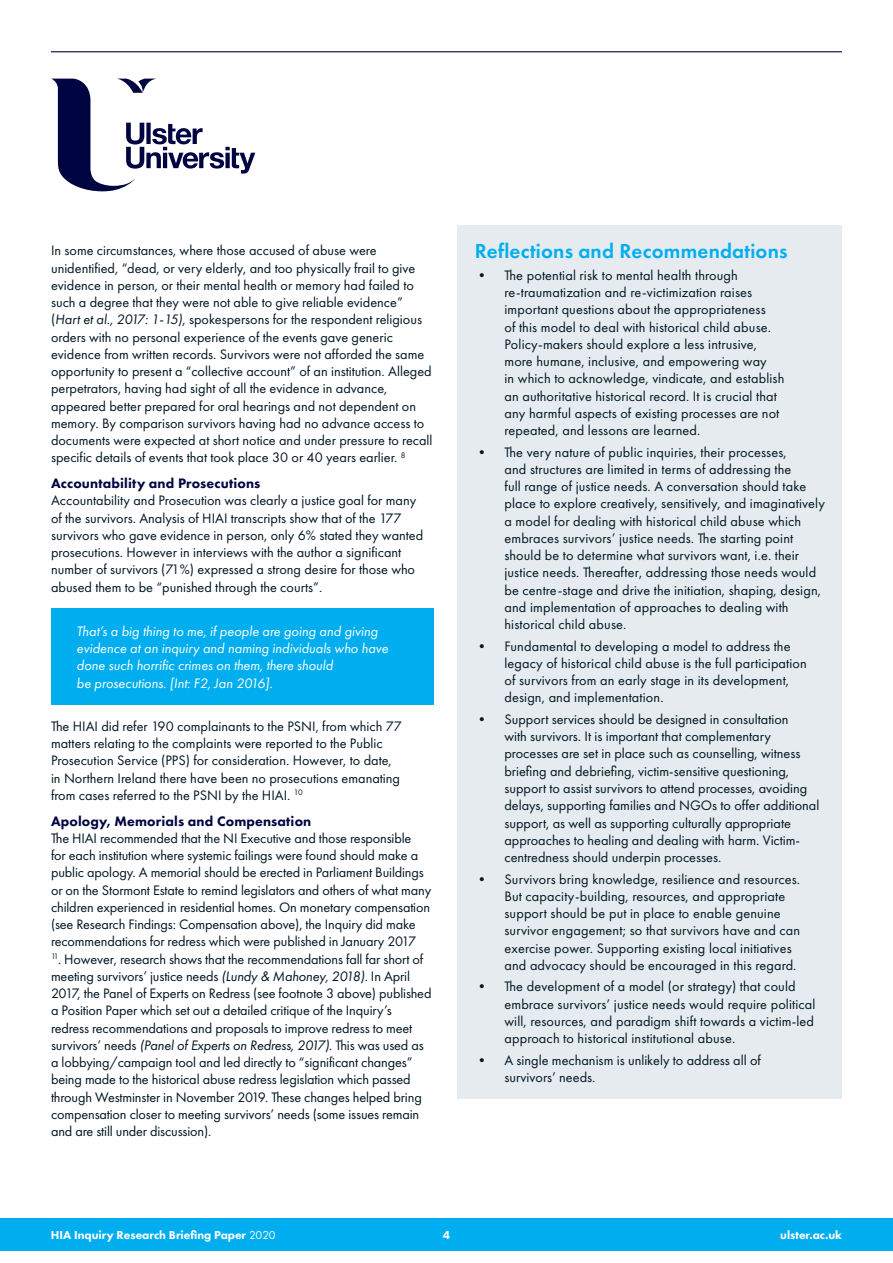
<style>
.page{position:relative;width:893px;height:1263px;background:#fff}
.page>*{position:absolute;margin:0;border:0;box-sizing:border-box;transform-origin:0 0}
.Sub_header{font:600 21px "Futura PT";letter-spacing:.01em;color:#00aeef}
.Body_copy{font:14.25px/17.2px "Futura PT";color:#011622}
.Body_copy-2{font:italic 14.25px/17.2px "Futura PT";color:#fff}
.Sub_header_italic{font:800 14.25px "Futura PT";letter-spacing:.01em;color:#000541}
.t1{font:800 12px "Futura PT";color:#fff}
.s1{font-style:italic}
.s2{font-weight:400}
</style>
<div class="page">
<div style="left:0;top:1218px;width:893px;height:32px;background:#00aeef"></div>
<hr style="left:51px;top:51px;width:791px;height:1px;background:#000541">
<svg style="left:52px;top:79px;width:203px;height:112px"></svg>
<div style="left:51px;top:608px;width:383px;height:96px;background:#00aeef"></div>
<div style="left:458px;top:225px;width:384px;height:874px;background:#e5ebee"></div>
<p class="Body_copy" style="left:51px;top:242px;width:383px">In some circumstances, where those accused of abuse were unidentified, “dead, or very elderly, and too physically frail to give evidence in person, or their mental health or memory had failed to such a degree that they were not able to give reliable evidence” (<span class="s1">Hart et al., 2017: 1-15)</span>, spokespersons for the respondent religious orders with no personal experience of the events gave generic evidence from written records. Survivors were not afforded the same opportunity to present a “collective account” of an institution. Alleged perpetrators, having had sight of all the evidence in advance, appeared better prepared for oral hearings and not dependent on memory. By comparison survivors having had no advance access to documents were expected at short notice and under pressure to recall specific details of events that took place 30 or 40 years earlier. <sup>8</sup></p>
<p class="Sub_header_italic" style="left:51px;top:474px;width:211px">Accountability and Prosecutions</p>
<p class="Body_copy" style="left:51px;top:492px;width:374px">Accountability and Prosecution was clearly a justice goal for many of the survivors. Analysis of HIAI transcripts show that of the 177 survivors who gave evidence in person, only 6% stated they wanted prosecutions. However in interviews with the author a significant number of survivors (71%) expressed a strong desire for those who abused them to be “punished through the courts”.</p>
<p class="Body_copy-2" style="left:77px;top:622px;width:313px">That’s a big thing to me, if people are going and giving evidence at an inquiry and naming individuals who have done such horrific crimes on them, there should<br>be prosecutions. [Int: F2, Jan 2016].</p>
<p class="Body_copy" style="left:51px;top:717px;width:352px">The HIAI did refer 190 complainants to the PSNI, from which 77 matters relating to the complaints were reported to the Public Prosecution Service (PPS) for consideration. However, to date, in Northern Ireland there have been no prosecutions emanating from cases referred to the PSNI by the HIAI. <sup>10</sup></p>
<p class="Sub_header_italic" style="left:51px;top:812px;width:262px">Apology, Memorials and Compensation</p>
<p class="Body_copy" style="left:51px;top:829px;width:382px">The HIAI recommended that the NI Executive and those responsible<br>for each institution where systemic failings were found should make a public apology. A memorial should be erected in Parliament Buildings or on the Stormont Estate to remind legislators and others of what many children experienced in residential homes. On monetary compensation (see Research Findings: Compensation above), the Inquiry did make recommendations for redress which were published in January 2017</p>
<p class="Body_copy" style="left:51px;top:950px;width:382px"><sup>11</sup>. However, research shows that the recommendations fall far short of meeting survivors’ justice needs <span class="s1">(Lundy &amp; Mahoney, 2018)</span>. In April 2017, the Panel of Experts on Redress (see footnote 3 above) published a Position Paper which set out a detailed critique of the Inquiry’s redress recommendations and proposals to improve redress to meet survivors’ needs <span class="s1">(Panel of Experts on Redress, 2017)</span>. This was used as a lobbying/campaign tool and led directly to “significant changes” being made to the historical abuse redress legislation which passed through Westminster in November 2019. These changes helped bring compensation closer to meeting survivors’ needs (some issues remain and are still under discussion).</p>
<p class="Sub_header" style="left:475px;top:238px;width:314px">Reflections and Recommendations</p>
<p class="Body_copy" style="left:504px;top:266px;width:281px;text-indent:-30px">• The potential risk to mental health through re-traumatization and re-victimization raises important questions about the appropriateness<br>of this model to deal with historical child abuse.<br>Policy-makers should explore a less intrusive, more humane, inclusive, and empowering way<br>in which to acknowledge, vindicate, and establish an authoritative historical record. It is crucial that any harmful aspects of existing processes are not repeated, and lessons are learned.</p>
<p class="Body_copy" style="left:504px;top:443px;width:322px;text-indent:-30px">• The very nature of public inquiries, their processes,<br>and structures are limited in terms of addressing the<br>full range of justice needs. A conversation should take place to explore creatively, sensitively, and imaginatively a model for dealing with historical child abuse which embraces survivors’ justice needs. The starting point should be to determine what survivors want, i.e. their justice needs. Thereafter, addressing those needs would be centre-stage and drive the initiation, shaping, design, and implementation of approaches to dealing with historical child abuse.</p>
<p class="Body_copy" style="left:504px;top:637px;width:304px;text-indent:-30px">• Fundamental to developing a model to address the legacy of historical child abuse is the full participation of survivors from an early stage in its development, design, and implementation.</p>
<p class="Body_copy" style="left:504px;top:710px;width:316px;text-indent:-30px">• Support services should be designed in consultation<br>with survivors. It is important that complementary processes are set in place such as counselling, witness briefing and debriefing, victim-sensitive questioning, support to assist survivors to attend processes, avoiding delays, supporting families and NGOs to offer additional support, as well as supporting culturally appropriate approaches to healing and dealing with harm. Victim&shy;centredness should underpin processes.</p>
<p class="Body_copy" style="left:504px;top:870px;width:297px;text-indent:-30px">• Survivors bring knowledge, resilience and resources.<br>But capacity-building, resources, and appropriate support should be put in place to enable genuine survivor engagement; so that survivors have and can exercise power. Supporting existing local initiatives and advocacy should be encouraged in this regard.</p>
<p class="Body_copy" style="left:504px;top:978px;width:313px;text-indent:-30px">• The development of a model (or strategy) that could embrace survivors’ justice needs would require political will, resources, and paradigm shift towards a victim-led approach to historical institutional abuse.</p>
<p class="Body_copy" style="left:504px;top:1051px;width:258px;text-indent:-30px">• A single mechanism is unlikely to address all of survivors’ needs.</p>
<p class="t1" style="left:51px;top:1227px;width:226px">HIA Inquiry Research Briefing Paper <span class="s2">2020</span></p>
<p class="t1" style="left:443px;top:1228px;width:9px">4</p>
<p class="t1" style="left:780px;top:1227px;width:63px">ulster.ac.uk</p>
</div>
